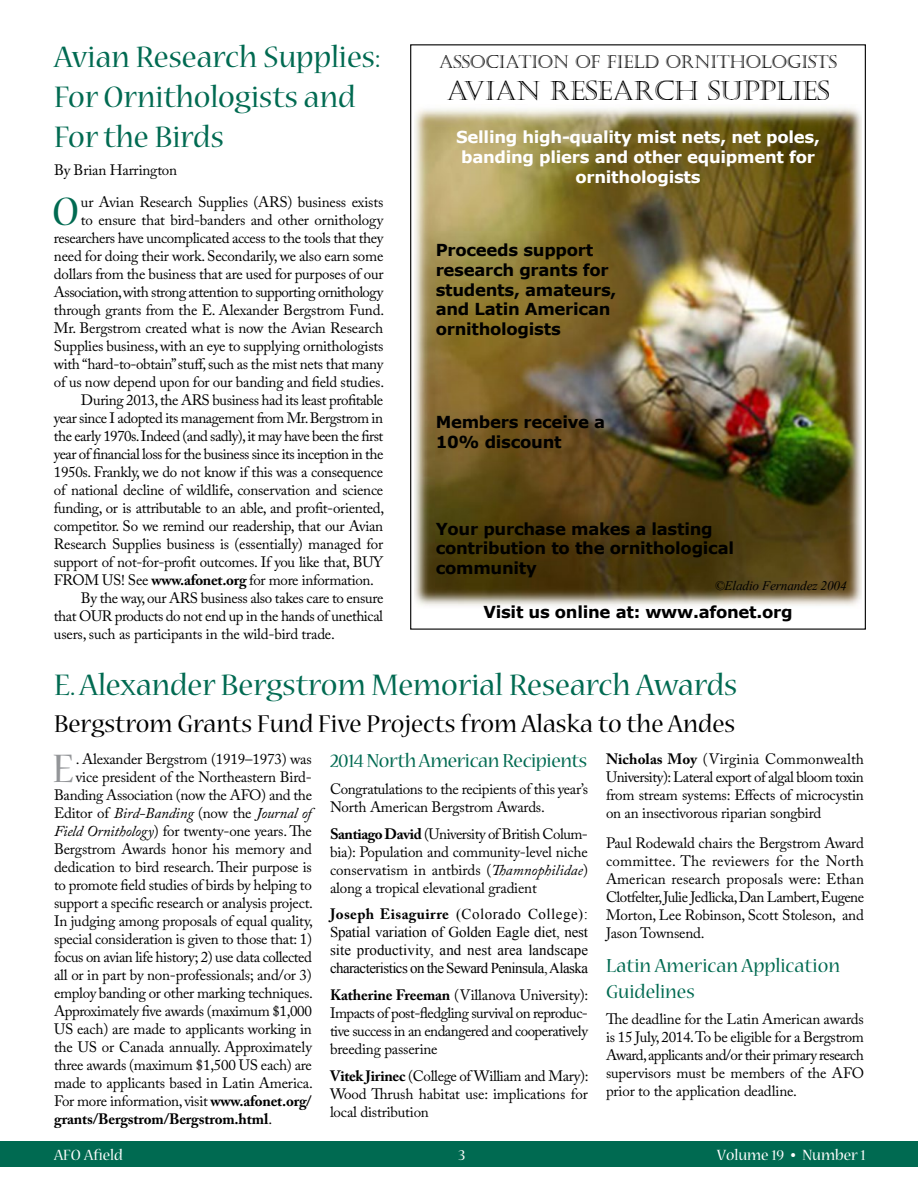
<style>
.page{position:relative;width:918px;height:1188px;background:#fff}
.page>*{position:absolute;margin:0;border:0;box-sizing:border-box;transform-origin:0 0}
.t1{font:44.25px "Nueva Std";color:#006a51}
.t2{font:44.25px "Nueva Std";color:#939598}
.t3{font:33px/39.6px "Nueva Std";color:#006a51}
.t4{font:27px "Nueva Std";color:#000}
.t5{font:27px "Castellar";letter-spacing:-.02em;color:#000}
.t6{font:21px/25.2px "Nueva Std";color:#006a51}
.t7{font:21px "Nueva Std";letter-spacing:-.02em;color:#006a51}
.t8{font:18px "Castellar";letter-spacing:-.02em;color:#000}
.t9{font:700 16.5px/19.8px "Verdana";letter-spacing:-.015em;color:#000}
.t10{font:700 16.5px/19.8px "Verdana";letter-spacing:-.015em;color:#fff;text-align:center}
.t11{font:16.5px "Nueva Std";color:#fff}
.t12{font:16.5px "Vijaya";letter-spacing:-.01em;color:#000}
.t13{font:15px/18px "Adobe Caslon Pro";letter-spacing:-.02em;color:#000;text-align:justify}
.t14{font:15px/18px "Times New Roman";letter-spacing:-.04em;color:#000;text-align:justify}
.t15{font:italic 15px "Adobe Caslon Pro";letter-spacing:-.01em;color:#000}
.t16{font:700 15px "Adobe Caslon Pro";letter-spacing:-.01em;color:#000}
.s1{font-weight:700}
.s2{font-style:italic}
.s3{font-family:"Adobe Caslon Pro";font-weight:700}
.s4{font-style:normal}
.s5{font-weight:400}
</style>
<div class="page">
<div style="left:0;top:1142px;width:918px;height:25px;background:#006a51"></div>
<img style="left:414px;top:107px;width:447px;height:499px">
<h2 class="t3" style="left:54px;top:39px;width:328px">Avian Research Supplies:<br>For Ornithologists and<br>For the Birds</h2>
<p class="t13" style="left:54px;top:161px;width:125px">By Brian Harrington</p>
<h1 class="t1" style="left:52px;top:191px;width:29px">O</h1>
<p class="t13" style="left:81px;top:192px;width:304px">ur Avian Research Supplies (ARS) business exists</p>
<p class="t13" style="left:81px;top:210px;width:304px">to ensure that bird-banders and other ornithology</p>
<p class="t13" style="left:54px;top:228px;width:331px">researchers have uncomplicated access to the tools that they</p>
<p class="t13" style="left:54px;top:246px;width:331px">need for doing their work. Secondarily, we also earn some</p>
<p class="t13" style="left:54px;top:264px;width:331px">dollars from the business that are used for purposes of our</p>
<p class="t13" style="left:54px;top:282px;width:331px">Association, with strong attention to supporting ornithology</p>
<p class="t13" style="left:54px;top:300px;width:332px">through grants from the E. Alexander Bergstrom Fund.</p>
<p class="t13" style="left:54px;top:318px;width:331px">Mr. Bergstrom created what is now the Avian Research</p>
<p class="t13" style="left:54px;top:336px;width:331px">Supplies business, with an eye to supplying ornithologists</p>
<p class="t13" style="left:54px;top:354px;width:331px">with “hard-to-obtain” stuff, such as the mist nets that many</p>
<p class="t13" style="left:54px;top:372px;width:332px">of us now depend upon for our banding and field studies.</p>
<p class="t13" style="left:81px;top:390px;width:304px">During 2013, the ARS business had its least profitable</p>
<p class="t13" style="left:54px;top:408px;width:331px">year since I adopted its management from Mr. Bergstrom in</p>
<p class="t13" style="left:54px;top:426px;width:331px">the early 1970s. Indeed (and sadly), it may have been the first</p>
<p class="t13" style="left:54px;top:444px;width:331px">year offinancial loss for the business since its inception in the</p>
<p class="t13" style="left:54px;top:462px;width:331px">1950s. Frankly, we do not know if this was a consequence</p>
<p class="t13" style="left:54px;top:480px;width:331px">of national decline of wildlife, conservation and science</p>
<p class="t13" style="left:54px;top:498px;width:332px">funding, or is attributable to an able, and profit-oriented,</p>
<p class="t13" style="left:54px;top:516px;width:331px">competitor. So we remind our readership, that our Avian</p>
<p class="t13" style="left:54px;top:534px;width:331px">Research Supplies business is (essentially) managed for</p>
<p class="t13" style="left:54px;top:552px;width:331px">support of not-for-profit outcomes. If you like that, BUY</p>
<p class="t13" style="left:54px;top:570px;width:321px">FROM US! See <span class="s1">www.afonet.org</span> for more information.</p>
<p class="t13" style="left:81px;top:588px;width:304px">By the way, our ARS business also takes care to ensure</p>
<p class="t13" style="left:54px;top:606px;width:331px">that OUR products do not end up in the hands of unethical</p>
<p class="t13" style="left:54px;top:624px;width:282px">users, such as participants in the wild-bird trade.</p>
<p class="t8" style="left:439px;top:51px;width:400px">ASSOCIATION OF FIELD ORNITHOLOGISTS</p>
<h3 class="t5" style="left:446px;top:75px;width:385px">AVIAN RESEARCH SUPPLIES</h3>
<p class="t10" style="left:456px;top:127px;width:365px">Selling high-quality mist nets, net poles, banding pliers and other equipment for ornithologists</p>
<p class="t9" style="left:436px;top:240px;width:182px">Proceeds support research grants for students, amateurs, and Latin American ornithologists</p>
<p class="t9" style="left:436px;top:412px;width:171px">Members receive a<br>10% discount</p>
<p class="t9" style="left:436px;top:518px;width:300px">Your purchase makes a lasting contribution to the ornithological community</p>
<p class="t9" style="left:483px;top:602px;width:311px">Visit us online at: www.afonet.org</p>
<p class="t12" style="left:715px;top:573px;width:133px">©Eladio Fernandez 2004</p>
<h2 class="t3" style="left:54px;top:667px;width:685px">E. Alexander Bergstrom Memorial Research Awards</h2>
<h3 class="t4" style="left:54px;top:711px;width:683px">Bergstrom Grants Fund Five Projects from Alaska to the Andes</h3>
<h1 class="t2" style="left:53px;top:749px;width:23px">E</h1>
<p class="t13" style="left:76px;top:750px;width:237px">. Alexander Bergstrom (1919–1973) was</p>
<p class="t13" style="left:606px;top:750px;width:259px"><span class="s1">Nicholas Moy</span> (Virginia Commonwealth University): Lateral export ofalgal bloom toxin from stream systems: Effects of microcystin on an insectivorous riparian songbird</p>
<p class="t13" style="left:606px;top:834px;width:260px">Paul Rodewald chairs the Bergstrom Award committee. The reviewers for the North American research proposals were: Ethan Clotfelter, Julie Jedlicka, Dan Lambert, Eugene Morton, Lee Robinson, Scott Stoleson, and Jason Townsend.</p>
<h3 class="t6" style="left:606px;top:954px;width:236px">Latin American Application<br>Guidelines</h3>
<p class="t13" style="left:606px;top:1010px;width:260px">The deadline for the Latin American awards is 15 July, 2014. To be eligible for a Bergstrom Award, applicants and/or their primary research supervisors must be members of the AFO prior to the application deadline.</p>
<h3 class="t7" style="left:330px;top:751px;width:259px">2014 North American Recipients</h3>
<p class="t13" style="left:330px;top:780px;width:260px">Congratulations to the recipients of this year’s<br>North American Bergstrom Awards.</p>
<p class="t13" style="left:330px;top:825px;width:260px"><span class="s1">Santiago David</span> (University ofBritish Colum&shy;bia): Population and community-level niche conservatism in antbirds (<span class="s2">Thamnophilidae</span>) along a tropical elevational gradient</p>
<p class="t14" style="left:330px;top:905px;width:260px"><span class="s3">Joseph Eisaguirre</span> (Colorado College):<br>Spatial variation of Golden Eagle diet, nest site productivity, and nest area landscape characteristics on the Seward Peninsula, Alaska</p>
<p class="t13" style="left:330px;top:986px;width:260px"><span class="s1">Katherine Freeman</span> (Villanova University):<br>Impacts ofpost-fledgling survival on reproduc&shy;tive success in an endangered and cooperatively breeding passerine</p>
<p class="t13" style="left:330px;top:1066px;width:260px"><span class="s1">Vitek Jirinec</span> (College of William and Mary):<br>Wood Thrush habitat use: implications for local distribution</p>
<p class="t13" style="left:76px;top:768px;width:237px">vice president of the Northeastern Bird-</p>
<p class="t13" style="left:54px;top:786px;width:260px">Banding Association (now the AFO) and the</p>
<p class="t15" style="left:54px;top:804px;width:259px"><span class="s4">Editor of</span> Bird-Banding <span class="s4">(now the</span> Journal of</p>
<p class="t13" style="left:54px;top:822px;width:259px"><span class="s2">Field Ornithology</span>) for twenty-one years. The</p>
<p class="t13" style="left:54px;top:840px;width:259px">Bergstrom Awards honor his memory and</p>
<p class="t13" style="left:54px;top:858px;width:259px">dedication to bird research. Their purpose is</p>
<p class="t13" style="left:54px;top:876px;width:259px">to promote field studies of birds by helping to</p>
<p class="t13" style="left:54px;top:894px;width:261px">support a specific research or analysis project.</p>
<p class="t13" style="left:54px;top:912px;width:260px">In judging among proposals of equal quality,</p>
<p class="t13" style="left:54px;top:930px;width:260px">special consideration is given to those that: 1)</p>
<p class="t13" style="left:54px;top:948px;width:260px">focus on avian life history; 2) use data collected</p>
<p class="t13" style="left:54px;top:966px;width:259px">all or in part by non-professionals; and/or 3)</p>
<p class="t13" style="left:54px;top:984px;width:261px">employ banding or other marking techniques.</p>
<p class="t13" style="left:54px;top:1002px;width:259px">Approximately five awards (maximum $1,000</p>
<p class="t13" style="left:54px;top:1020px;width:259px">US each) are made to applicants working in</p>
<p class="t13" style="left:54px;top:1038px;width:260px">the US or Canada annually. Approximately</p>
<p class="t13" style="left:54px;top:1056px;width:259px">three awards (maximum $1,500 US each) are</p>
<p class="t13" style="left:54px;top:1074px;width:260px">made to applicants based in Latin America.</p>
<p class="t13" style="left:54px;top:1092px;width:259px">For more information, visit <span class="s1">www.afonet.org/</span></p>
<p class="t16" style="left:54px;top:1110px;width:220px">grants/Bergstrom/Bergstrom.html<span class="s5">.</span></p>
<p class="t11" style="left:54px;top:1147px;width:70px">AFO Afield</p>
<p class="t11" style="left:459px;top:1147px;width:8px">3</p>
<p class="t11" style="left:717px;top:1147px;width:150px">Volume 19 • Number 1</p>
</div>
